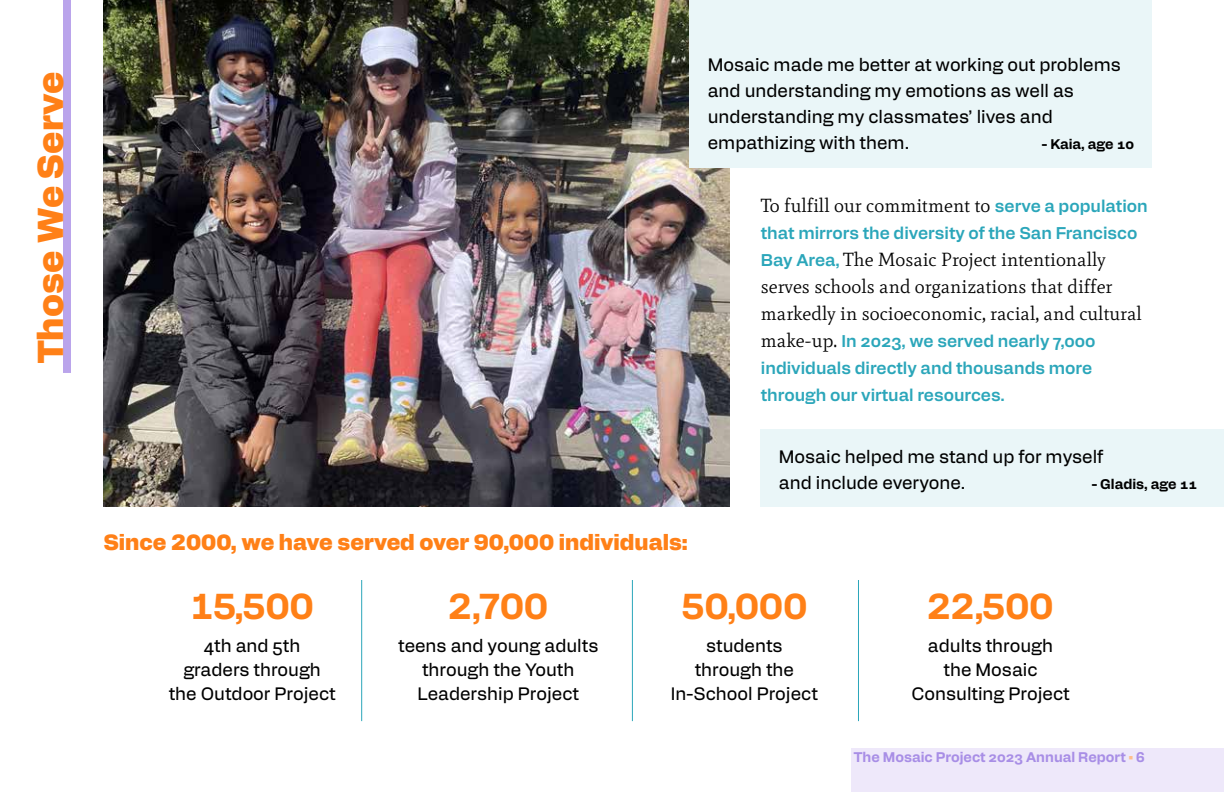
<style>
.page{position:relative;width:1224px;height:792px;background:#fff}
.page>*{position:absolute;margin:0;border:0;box-sizing:border-box;transform-origin:0 0}
.t1{font:700 36px "Alfabet";color:#ff8017}
.t2{font:900 36px "Alfabet";color:#ff8017}
.t3{font:900 22px "Alfabet";color:#ff8017}
.t4{font:19px/27px "Mate";color:#000}
.t5{font:18px/24px "Alfabet";color:#000;text-align:center}
.t6{font:600 17px/27px "Alfabet";color:#2ba6ba}
.t7{font:700 14px "Alfabet";color:#a88ee6}
.t8{font:700 14px "Alfabet";color:#000}
.s1{font-family:"Alfabet";font-weight:600;font-size:17px;color:#2ba6ba}
.s2{font-family:"Mate";font-weight:400;font-size:19px;color:#000}
.s3{font-weight:900;font-size:12px;color:#ffbf8b}
</style>
<div class="page">
<div style="left:851px;top:749px;width:373px;height:43px;background:#eee8fa"></div>
<div style="left:63px;top:0;width:8px;height:373px;background:#baa4eb"></div>
<img style="left:104px;top:0;width:626px;height:507px">
<hr style="left:361px;top:580px;width:1px;height:141px;background:#2ba6ba">
<hr style="left:632px;top:580px;width:1px;height:141px;background:#2ba6ba">
<hr style="left:858px;top:580px;width:1px;height:141px;background:#2ba6ba">
<div style="left:690px;top:0;width:462px;height:167px;background:#eaf6f8"></div>
<div style="left:761px;top:429px;width:463px;height:78px;background:#eaf6f8"></div>
<h1 class="t2" style="left:24px;top:363px;width:292px;rotate:-90deg">Those We Serve</h1>
<p class="t5" style="left:708px;top:50px;width:415px;line-height:26px;text-align:left">Mosaic made me better at working out problems and understanding my emotions as well as understanding my classmates’ lives and empathizing with them.</p>
<p class="t8" style="left:1042px;top:134px;width:94px">- Kaia, age 10</p>
<p class="t4" style="left:761px;top:192px;width:388px">To fulfill our commitment to <span class="s1">serve a population</span></p>
<p class="t6" style="left:761px;top:218px;width:378px">that mirrors the diversity of the San Francisco</p>
<p class="t4" style="left:761px;top:246px;width:383px"><span class="s1">Bay Area,</span> The Mosaic Project intentionally serves schools and organizations that differ markedly in socioeconomic, racial, and cultural</p>
<p class="t6" style="left:761px;top:326px;width:336px"><span class="s2">make-up.</span> In 2023, we served nearly 7,000 individuals directly and thousands more through our virtual resources.</p>
<p class="t3" style="left:104px;top:526px;width:586px">Since 2000, we have served over 90,000 individuals:</p>
<p class="t5" style="left:779px;top:442px;width:326px;line-height:26px;text-align:left">Mosaic helped me stand up for myself and include everyone.</p>
<p class="t8" style="left:1092px;top:474px;width:107px">- Gladis, age 11</p>
<h1 class="t1" style="left:190px;top:580px;width:125px">15,500</h1>
<p class="t5" style="left:169px;top:632px;width:168px">4th and 5th graders through the Outdoor Project</p>
<h1 class="t1" style="left:448px;top:580px;width:102px">2,700</h1>
<p class="t5" style="left:398px;top:632px;width:202px">teens and young adults through the Youth<br>Leadership Project</p>
<h1 class="t1" style="left:681px;top:580px;width:128px">50,000</h1>
<p class="t5" style="left:671px;top:632px;width:148px">students through the<br>In-School Project</p>
<h1 class="t1" style="left:927px;top:580px;width:128px">22,500</h1>
<p class="t5" style="left:911px;top:632px;width:160px">adults through<br>the Mosaic<br>Consulting Project</p>
<p class="t7" style="left:854px;top:747px;width:292px">The Mosaic Project 2023 Annual Report <span class="s3">•</span> 6</p>
</div>
